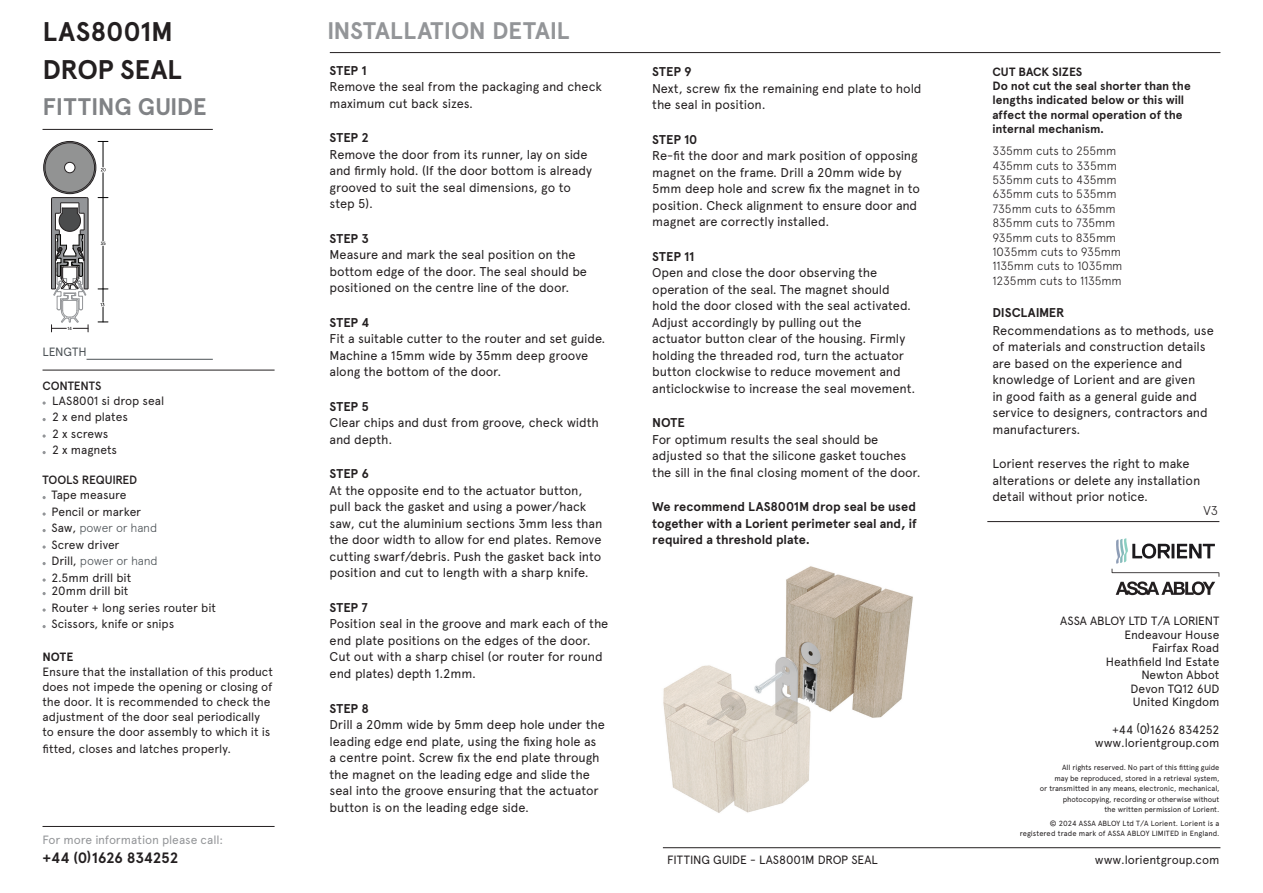
<style>
.page{position:relative;width:1263px;height:893px;background:#fff}
.page>*{position:absolute;margin:0;border:0;box-sizing:border-box;transform-origin:0 0}
.Main_Header_Title_Grey{font:700 27px/37.5px "Apercu Pro";letter-spacing:-.01em;color:#231f20}
.t1{font:700 24px "Apercu Pro";letter-spacing:-.015em;color:#939598}
.t2{font:700 24px "Apercu Pro";letter-spacing:-.01em;color:#808285}
.t3{font:700 15px "Apercu Pro";letter-spacing:-.02em;color:#231f20}
.Step_Headers{font:12.75px/16.5px "Apercu Pro";letter-spacing:-.01em;color:#231f20}
.Cover_Copy__content_tools{font:12.75px/16.5px "Apercu Pro";letter-spacing:-.01em;color:#231f20}
.Step_copy{font:700 12.75px/16.5px "Apercu Pro";letter-spacing:-.005em;color:#231f20;text-align:justify}
.Step_Headers-2{font:700 12.75px "Apercu Pro";letter-spacing:.005em;color:#231f20}
.Step_copy-2{font:300 12.75px "Apercu Pro";color:#231f20}
.Step_copy-3{font:12px/13.5px "Apercu Pro";letter-spacing:-.01em;color:#231f20;text-align:right}
.t4{font:300 12px "Apercu Pro";letter-spacing:-.01em;color:#231f20}
.Cover_Copy__content_tools-2{font:12px/13.5px "Apercu Pro";letter-spacing:-.01em;color:#231f20}
.Step_copy-4{font:700 12px/14.4px "Apercu Pro";letter-spacing:-.005em;color:#231f20}
.Cover_Copy__content_tools-3{font:300 12px "Apercu Pro";letter-spacing:-.015em;color:#4c5256}
.t5{font:12px "Apercu Pro";letter-spacing:-.01em;color:#939598}
.Footer_Regular{font:12px "Apercu Pro";letter-spacing:-.01em;color:#231f20}
.Cover__Heads__content_tools{font:500 12px "Apercu Pro";letter-spacing:-.015em;color:#231f20}
.t6{font:12px "Apercu Pro";color:#4c5256}
.t7{font:7.5px/10.5px "Apercu Pro";letter-spacing:-.005em;color:#231f20;text-align:right}
.t8{font:500 4.5px "Apercu Pro";color:#231f20}
.s1{font-weight:400;color:#231f20}
.s2{font-weight:700}
</style>
<div class="page">
<hr style="left:330px;top:52px;width:890px;height:1px;background:#231f20">
<hr style="left:43px;top:826px;width:232px;height:1px;background:#231f20">
<hr style="left:663px;top:847px;width:557px;height:1px;background:#231f20">
<hr style="left:987px;top:521px;width:232px;height:1px;background:#231f20">
<svg style="left:1111px;top:538px;width:108px;height:57px"></svg>
<img style="left:663px;top:566px;width:250px;height:247px">
<hr style="left:43px;top:370px;width:232px;height:1px;background:#231f20">
<hr style="left:43px;top:129px;width:170px;height:1px;background:#231f20">
<hr style="left:87px;top:359px;width:126px;height:1px;background:#4c5256">
<svg style="left:44px;top:141px;width:64px;height:191px"></svg>
<p class="Main_Header_Title_Grey" style="left:43px;top:11px;width:141px">LAS8001M<br>DROP SEAL</p>
<p class="t2" style="left:43px;top:88px;width:165px">FITTING GUIDE</p>
<p class="t8" style="left:67px;top:325px;width:6px">14</p>
<p class="t6" style="left:43px;top:343px;width:46px">LENGTH</p>
<p class="Cover__Heads__content_tools" style="left:43px;top:376px;width:61px">CONTENTS</p>
<p class="Cover_Copy__content_tools-2" style="left:52px;top:393px;width:113px">LAS8001 si drop seal</p>
<p class="Cover_Copy__content_tools-2" style="left:52px;top:409px;width:77px">2 x end plates</p>
<p class="Cover_Copy__content_tools-2" style="left:52px;top:426px;width:58px">2 x screws</p>
<p class="Cover_Copy__content_tools-2" style="left:52px;top:442px;width:67px">2 x magnets</p>
<p class="Cover__Heads__content_tools" style="left:43px;top:471px;width:96px">TOOLS REQUIRED</p>
<p class="Cover_Copy__content_tools-2" style="left:52px;top:487px;width:77px">Tape measure</p>
<p class="Cover_Copy__content_tools-2" style="left:52px;top:504px;width:91px">Pencil or marker</p>
<p class="Cover_Copy__content_tools-3" style="left:52px;top:519px;width:107px"><span class="s1">Saw,</span> power or hand</p>
<p class="Cover_Copy__content_tools-2" style="left:52px;top:537px;width:70px">Screw driver</p>
<p class="Cover_Copy__content_tools-3" style="left:52px;top:552px;width:108px"><span class="s1">Drill,</span> power or hand</p>
<p class="Cover_Copy__content_tools-2" style="left:52px;top:570px;width:81px">2.5mm drill bit<br>20mm drill bit</p>
<p class="Cover_Copy__content_tools-2" style="left:52px;top:600px;width:166px">Router + long series router bit</p>
<p class="Cover_Copy__content_tools-2" style="left:52px;top:616px;width:124px">Scissors, knife or snips</p>
<p class="Step_copy-4" style="left:43px;top:649px;width:32px">NOTE</p>
<p class="Step_copy-3" style="left:43px;top:663px;width:232px;line-height:15px;text-align:left">Ensure that the installation of this product does not impede the opening or closing of the door. It is recommended to check the adjustment of the door seal periodically to ensure the door assembly to which it is</p>
<p class="Step_copy-3" style="left:43px;top:741px;width:190px">fitted, closes and latches properly.</p>
<p class="t5" style="left:43px;top:830px;width:182px">For more information please call:</p>
<p class="t3" style="left:43px;top:847px;width:137px">+44 (0)1626 834252</p>
<h2 class="t1" style="left:327px;top:12px;width:244px">INSTALLATION DETAIL</h2>
<p class="Step_Headers-2" style="left:330px;top:61px;width:39px">STEP 1</p>
<p class="Step_Headers" style="left:330px;top:78px;width:274px">Remove the seal from the packaging and check maximum cut back sizes.</p>
<p class="Step_Headers-2" style="left:330px;top:128px;width:41px">STEP 2</p>
<p class="Step_Headers" style="left:330px;top:145px;width:264px">Remove the door from its runner, lay on side and firmly hold. (If the door bottom is already grooved to suit the seal dimensions, go to step 5).</p>
<p class="Step_Headers" style="left:330px;top:229px;width:259px"><span class="s2">STEP 3<br></span>Measure and mark the seal position on the bottom edge of the door. The seal should be positioned on the centre line of the door.</p>
<p class="Step_Headers" style="left:330px;top:313px;width:277px"><span class="s2">STEP 4<br></span>Fit a suitable cutter to the router and set guide.<br>Machine a 15mm wide by 35mm deep groove along the bottom of the door.</p>
<p class="Step_Headers" style="left:330px;top:397px;width:271px"><span class="s2">STEP 5<br></span>Clear chips and dust from groove, check width and depth.</p>
<p class="Step_Headers" style="left:330px;top:465px;width:274px"><span class="s2">STEP 6<br></span>At the opposite end to the actuator button, pull back the gasket and using a power/hack saw, cut the aluminium sections 3mm less than the door width to allow for end plates. Remove cutting swarf/debris. Push the gasket back into position and cut to length with a sharp knife.</p>
<p class="Step_Headers" style="left:330px;top:598px;width:280px"><span class="s2">STEP 7<br></span>Position seal in the groove and mark each of the end plate positions on the edges of the door.<br>Cut out with a sharp chisel (or router for round end plates) depth 1.2mm.</p>
<p class="Step_Headers" style="left:330px;top:699px;width:277px"><span class="s2">STEP 8<br></span>Drill a 20mm wide by 5mm deep hole under the leading edge end plate, using the fixing hole as a centre point. Screw fix the end plate through the magnet on the leading edge and slide the seal into the groove ensuring that the actuator button is on the leading edge side.</p>
<p class="Step_Headers" style="left:652px;top:62px;width:271px"><span class="s2">STEP 9<br></span>Next, screw fix the remaining end plate to hold the seal in position.</p>
<p class="Step_Headers" style="left:652px;top:130px;width:269px"><span class="s2">STEP 10<br></span>Re-fit the door and mark position of opposing magnet on the frame. Drill a 20mm wide by 5mm deep hole and screw fix the magnet in to position. Check alignment to ensure door and magnet are correctly installed.</p>
<p class="Step_Headers" style="left:652px;top:247px;width:265px"><span class="s2">STEP 11<br></span>Open and close the door observing the operation of the seal. The magnet should hold the door closed with the seal activated.<br>Adjust accordingly by pulling out the<br>actuator button clear of the housing. Firmly holding the threaded rod, turn the actuator button clockwise to reduce movement and anticlockwise to increase the seal movement.</p>
<p class="Step_Headers" style="left:652px;top:413px;width:270px"><span class="s2">NOTE<br></span>For optimum results the seal should be adjusted so that the silicone gasket touches the sill in the final closing moment of the door.</p>
<p class="Step_copy" style="left:652px;top:498px;width:266px">We recommend LAS8001M drop seal be used together with a Lorient perimeter seal and, if required a threshold plate.</p>
<p class="Footer_Regular" style="left:667px;top:851px;width:212px">FITTING GUIDE - LAS8001M DROP SEAL</p>
<p class="Step_copy-4" style="left:992px;top:63px;width:200px">CUT BACK SIZES<br>Do not cut the seal shorter than the lengths indicated below or this will affect the normal operation of the internal mechanism.</p>
<p class="t4" style="left:992px;top:142px;width:125px">335mm cuts to 255mm</p>
<p class="t4" style="left:992px;top:156px;width:126px">435mm cuts to 335mm</p>
<p class="t4" style="left:992px;top:171px;width:126px">535mm cuts to 435mm</p>
<p class="t4" style="left:992px;top:185px;width:126px">635mm cuts to 535mm</p>
<p class="t4" style="left:992px;top:200px;width:125px">735mm cuts to 635mm</p>
<p class="t4" style="left:992px;top:214px;width:124px">835mm cuts to 735mm</p>
<p class="t4" style="left:992px;top:228px;width:125px">935mm cuts to 835mm</p>
<p class="t4" style="left:992px;top:243px;width:130px">1035mm cuts to 935mm</p>
<p class="t4" style="left:992px;top:257px;width:132px">1135mm cuts to 1035mm</p>
<p class="t4" style="left:992px;top:272px;width:131px">1235mm cuts to 1135mm</p>
<p class="Cover_Copy__content_tools" style="left:992px;top:302px;width:223px;line-height:18px"><span class="s2">DISCLAIMER<br></span>Recommendations as to methods, use</p>
<p class="Cover_Copy__content_tools" style="left:992px;top:337px;width:217px">of materials and construction details are based on the experience and knowledge of Lorient and are given in good faith as a general guide and service to designers, contractors and manufacturers.</p>
<p class="Cover_Copy__content_tools" style="left:992px;top:454px;width:209px">Lorient reserves the right to make alterations or delete any installation detail without prior notice.</p>
<p class="Step_copy-2" style="left:1203px;top:501px;width:16px">V3</p>
<p class="Step_copy-3" style="left:1060px;top:613px;width:161px">ASSA ABLOY LTD T/A LORIENT<br>Endeavour House<br>Fairfax Road<br>Heathfield Ind Estate<br>Newton Abbot<br>Devon TQ12 6UD<br>United Kingdom</p>
<p class="Step_copy-3" style="left:1095px;top:721px;width:126px">+44 (0)1626 834252 www.lorientgroup.com</p>
<p class="t7" style="left:1040px;top:762px;width:181px">All rights reserved. No part of this fitting guide<br>may be reproduced, stored in a retrieval system,<br>or transmitted in any means, electronic, mechanical, photocopying, recording or otherwise without<br>the written permission of Lorient.</p>
<p class="t7" style="left:1020px;top:817px;width:201px">© 2024 ASSA ABLOY Ltd T/A Lorient. Lorient is a registered trade mark of ASSA ABLOY LIMITED in England.</p>
<p class="Step_copy-3" style="left:1095px;top:852px;width:126px">www.lorientgroup.com</p>
</div>
